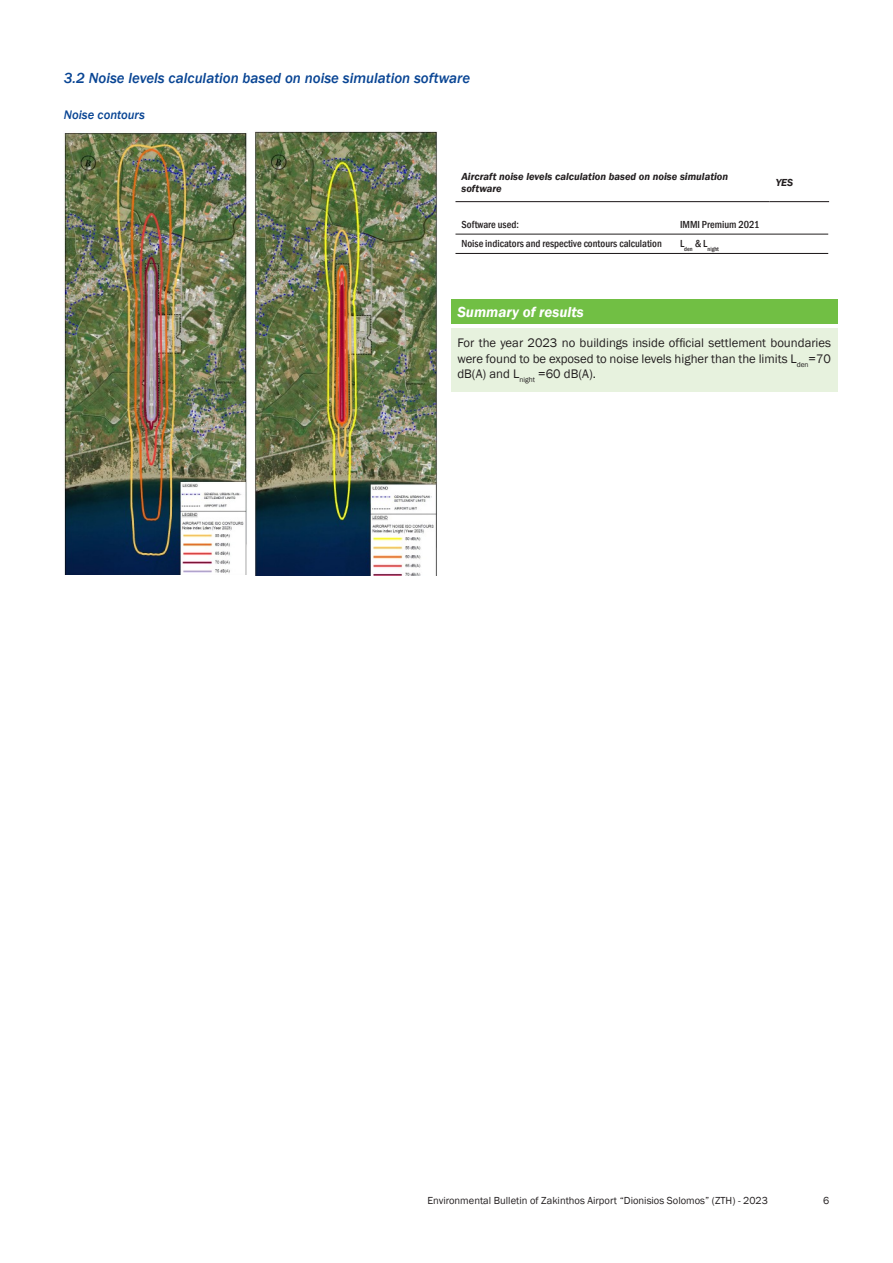
<style>
.page{position:relative;width:893px;height:1263px;background:#fff}
.page>*{position:absolute;margin:0;border:0;box-sizing:border-box;transform-origin:0 0}
.t1{font:italic 500 15px "Franklin Gothic";color:#094594}
.t2{font:italic 600 15px "Franklin Gothic";color:#fff}
.t3{font:12.75px/15.3px "Franklin Gothic";color:#231f20;text-align:justify}
.t4{font:italic 500 12.75px "Franklin Gothic";color:#094594}
.t5{font:500 condensed 10.5px "Franklin Gothic";color:#231f20}
.t6{font:10.5px "Franklin Gothic";color:#231f20}
.t7{font:italic 600 10.5px/12.6px "Franklin Gothic";color:#231f20}
.t8{font:500 condensed 6.15px "Franklin Gothic";color:#231f20}
</style>
<div class="page">
<hr style="left:455px;top:201px;width:315px;height:1px;background:#231f20">
<hr style="left:770px;top:201px;width:59px;height:1px;background:#231f20">
<hr style="left:455px;top:234px;width:219px;height:1px;background:#231f20">
<hr style="left:674px;top:234px;width:154px;height:1px;background:#231f20">
<hr style="left:455px;top:253px;width:219px;height:1px;background:#231f20">
<hr style="left:674px;top:253px;width:154px;height:1px;background:#231f20">
<div style="left:451px;top:300px;width:387px;height:24px;background:#71bf44"></div>
<div style="left:451px;top:328px;width:387px;height:64px;background:#e7f2de"></div>
<img style="left:64px;top:133px;width:183px;height:441px">
<img style="left:254px;top:131px;width:184px;height:444px">
<p class="t1" style="left:64px;top:69px;width:408px">3.2 Noise levels calculation based on noise simulation software</p>
<p class="t4" style="left:64px;top:107px;width:83px">Noise contours</p>
<p class="t7" style="left:461px;top:170px;width:268px">Aircraft noise levels calculation based on noise simulation software</p>
<p class="t7" style="left:776px;top:176px;width:19px">YES</p>
<p class="t5" style="left:461px;top:218px;width:59px">Software used:</p>
<p class="t5" style="left:680px;top:218px;width:81px">IMMI Premium 2021</p>
<p class="t5" style="left:461px;top:237px;width:202px">Noise indicators and respective contours calculation</p>
<p class="t8" style="left:680px;top:245px;width:40px"><sup>L</sup>den <sup>&amp;</sup> <sup>L</sup>night</p>
<p class="t2" style="left:457px;top:302px;width:128px">Summary of results</p>
<p class="t3" style="left:457px;top:336px;width:375px">For the year 2023 no buildings inside official settlement boundaries were found to be exposed to noise levels higher than the limits L<sub>den</sub>=70 dB(A) and L<sub>night</sub> =60 dB(A).</p>
<p class="t6" style="left:428px;top:1194px;width:342px">Environmental Bulletin of Zakinthos Airport “Dionisios Solomos” (ZTH) - 2023</p>
<p class="t6" style="left:823px;top:1194px;width:8px">6</p>
</div>
